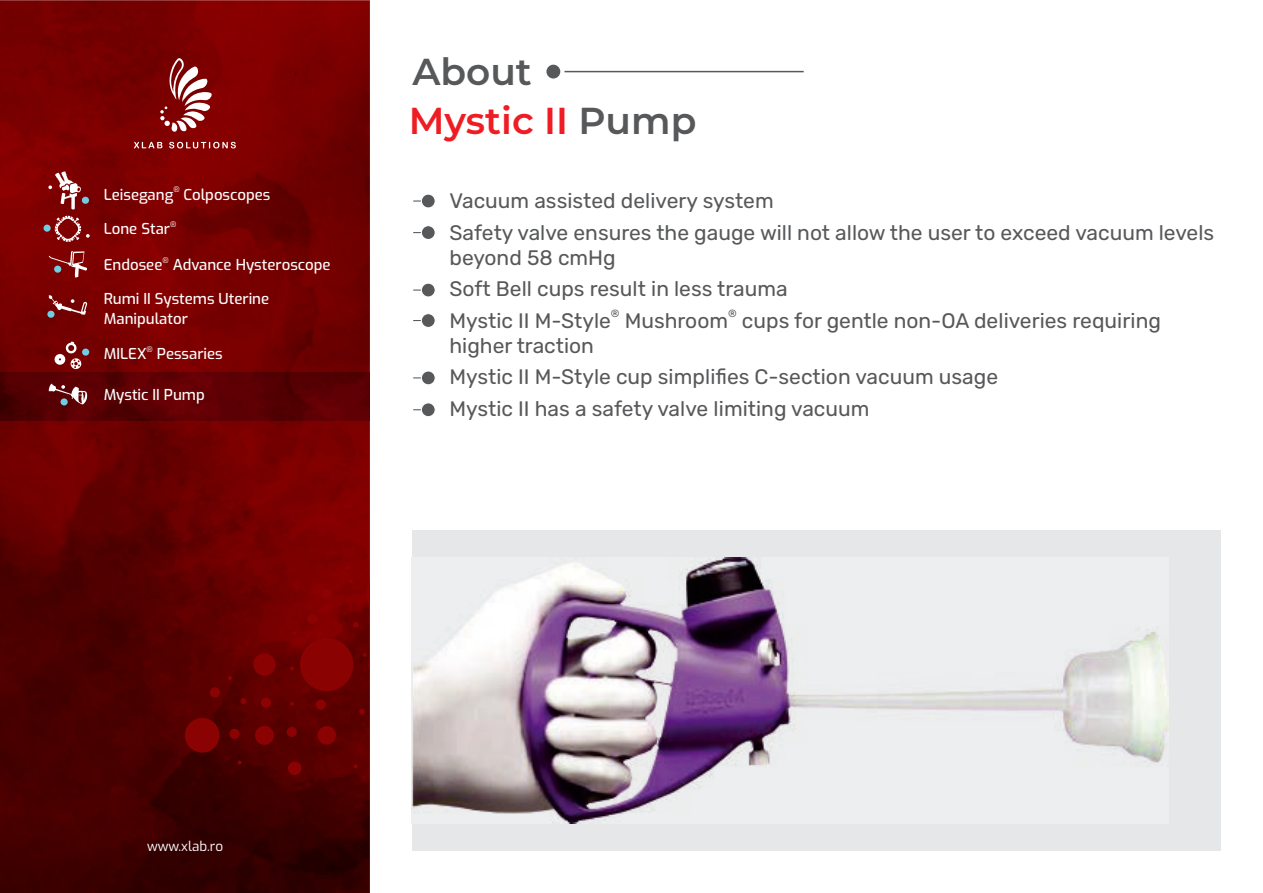
<style>
.page{position:relative;width:1263px;height:893px;background:#fff}
.page>*{position:absolute;margin:0;border:0;box-sizing:border-box;transform-origin:0 0}
.t1{font:600 37.5px "Montserrat";color:#ee1d23}
.t2{font:600 37.5px "Montserrat";color:#57585a}
.t3{font:21px/31.5px "Rubik";color:#57585a}
.t4{font:500 15px/20px "Exo";color:#fff}
.t5{font:13.5px "Exo";color:#fff}
.t6{font:10.5px "Rubik";color:#57585a}
.t7{font:500 7.5px "Exo";color:#fff}
.s1{color:#57585a}
</style>
<div class="page">
<img style="left:0;top:0;width:370px;height:893px">
<div style="left:185px;top:718px;width:35px;height:35px;background:#8b0202;border-radius:50%"></div>
<div style="left:253px;top:653px;width:23px;height:23px;background:#8b0202;border-radius:50%"></div>
<div style="left:255px;top:726px;width:19px;height:19px;background:#8b0202;border-radius:50%"></div>
<div style="left:322px;top:589px;width:10px;height:10px;background:#8b0202;border-radius:50%"></div>
<div style="left:300px;top:638px;width:53px;height:53px;background:#8b0202;border-radius:50%"></div>
<div style="left:317px;top:726px;width:19px;height:19px;background:#8b0202;border-radius:50%"></div>
<svg style="left:366px;top:567px;width:4px;height:54px"></svg>
<svg style="left:240px;top:698px;width:6px;height:6px"></svg>
<div style="left:288px;top:761px;width:13px;height:14px;background:#8b0202;border-radius:50%"></div>
<svg style="left:359px;top:709px;width:6px;height:6px"></svg>
<svg style="left:353px;top:622px;width:6px;height:6px"></svg>
<svg style="left:292px;top:631px;width:4px;height:4px"></svg>
<svg style="left:290px;top:702px;width:4px;height:4px"></svg>
<div style="left:210px;top:687px;width:10px;height:10px;background:#8b0202;border-radius:50%"></div>
<svg style="left:354px;top:764px;width:4px;height:4px"></svg>
<div style="left:287px;top:727px;width:10px;height:10px;background:#8b0202;border-radius:50%"></div>
<div style="left:316px;top:700px;width:10px;height:10px;background:#8b0202;border-radius:50%"></div>
<svg style="left:238px;top:760px;width:4px;height:4px"></svg>
<div style="left:261px;top:697px;width:10px;height:11px;background:#8b0202;border-radius:50%"></div>
<svg style="left:290px;top:666px;width:4px;height:4px"></svg>
<svg style="left:228px;top:676px;width:4px;height:4px"></svg>
<div style="left:229px;top:729px;width:11px;height:10px;background:#8b0202;border-radius:50%"></div>
<div style="left:307px;top:614px;width:10px;height:10px;background:#8b0202;border-radius:50%"></div>
<svg style="left:363px;top:640px;width:7px;height:49px"></svg>
<svg style="left:349px;top:579px;width:4px;height:4px"></svg>
<img style="left:0;top:372px;width:370px;height:49px">
<div style="left:412px;top:530px;width:808px;height:321px;background:#e6e7e9"></div>
<img style="left:412px;top:558px;width:756px;height:265px">
<hr style="left:564px;top:71px;width:240px;height:1px;background:#57585a">
<div style="left:546px;top:65px;width:14px;height:14px;background:#57585a;border-radius:50%"></div>
<svg style="left:413px;top:200px;width:8px;height:2px"></svg>
<div style="left:421px;top:194px;width:14px;height:14px;background:#57585a;border-radius:50%"></div>
<div style="left:421px;top:194px;width:15px;height:14px;border:1px solid #fff;border-radius:50%"></div>
<div style="left:421px;top:226px;width:14px;height:13px;background:#57585a;border-radius:50%"></div>
<div style="left:421px;top:225px;width:15px;height:15px;border:1px solid #fff;border-radius:50%"></div>
<div style="left:421px;top:283px;width:14px;height:14px;background:#57585a;border-radius:50%"></div>
<div style="left:421px;top:283px;width:15px;height:14px;border:1px solid #fff;border-radius:50%"></div>
<div style="left:421px;top:314px;width:14px;height:13px;background:#57585a;border-radius:50%"></div>
<div style="left:421px;top:313px;width:15px;height:15px;border:1px solid #fff;border-radius:50%"></div>
<div style="left:421px;top:371px;width:14px;height:14px;background:#57585a;border-radius:50%"></div>
<div style="left:421px;top:370px;width:15px;height:15px;border:1px solid #fff;border-radius:50%"></div>
<svg style="left:134px;top:58px;width:102px;height:90px;background:#912626"></svg>
<div style="left:61px;top:398px;width:7px;height:7px;background:#70cee4;border-radius:50%"></div>
<svg style="left:49px;top:383px;width:38px;height:21px"></svg>
<div style="left:82px;top:349px;width:7px;height:7px;background:#70cee4;border-radius:50%"></div>
<svg style="left:54px;top:341px;width:28px;height:29px"></svg>
<div style="left:47px;top:311px;width:8px;height:7px;background:#70cee4;border-radius:50%"></div>
<svg style="left:49px;top:295px;width:38px;height:20px"></svg>
<svg style="left:49px;top:251px;width:38px;height:27px"></svg>
<div style="left:54px;top:266px;width:7px;height:7px;background:#70cee4;border-radius:50%"></div>
<div style="left:44px;top:225px;width:7px;height:7px;background:#70cee4;border-radius:50%"></div>
<svg style="left:55px;top:216px;width:35px;height:26px"></svg>
<div style="left:82px;top:197px;width:7px;height:7px;background:#70cee4;border-radius:50%"></div>
<svg style="left:48px;top:171px;width:34px;height:38px"></svg>
<div style="left:421px;top:403px;width:14px;height:14px;background:#57585a;border-radius:50%"></div>
<div style="left:421px;top:402px;width:15px;height:15px;border:1px solid #fff;border-radius:50%"></div>
<p class="t7" style="left:173px;top:185px;width:8px">®</p>
<p class="t4" style="left:104px;top:185px;width:168px">Leisegang Colposcopes</p>
<p class="t7" style="left:170px;top:219px;width:8px">®</p>
<p class="t4" style="left:104px;top:219px;width:68px">Lone Star</p>
<p class="t7" style="left:162px;top:255px;width:8px">®</p>
<p class="t4" style="left:104px;top:255px;width:228px">Endosee Advance Hysteroscope</p>
<p class="t4" style="left:104px;top:289px;width:167px">Rumi II Systems Uterine<br>Manipulator</p>
<p class="t7" style="left:147px;top:344px;width:8px">®</p>
<p class="t4" style="left:104px;top:344px;width:120px">MILEX Pessaries</p>
<p class="t4" style="left:104px;top:385px;width:102px">Mystic II Pump</p>
<h1 class="t2" style="left:412px;top:48px;width:121px">About</h1>
<h1 class="t1" style="left:409px;top:98px;width:289px">Mystic II <span class="s1">Pump</span></h1>
<p class="t3" style="left:449px;top:185px;width:766px">Vacuum assisted delivery system<br>Safety valve ensures the gauge will not allow the user to exceed vacuum levels</p>
<p class="t3" style="left:449px;top:242px;width:340px">beyond 58 cmHg<br>Soft Bell cups result in less trauma</p>
<p class="t6" style="left:611px;top:308px;width:10px">®</p>
<p class="t6" style="left:728px;top:308px;width:10px">®</p>
<p class="t3" style="left:449px;top:308px;width:713px;line-height:24.9px">Mystic II M-Style Mushroom cups for gentle non-OA deliveries requiring higher traction</p>
<p class="t3" style="left:449px;top:361px;width:550px">Mystic II M-Style cup simplifies C-section vacuum usage<br>Mystic II has a safety valve limiting vacuum</p>
<p class="t5" style="left:147px;top:837px;width:78px">www.xlab.ro</p>
</div>
